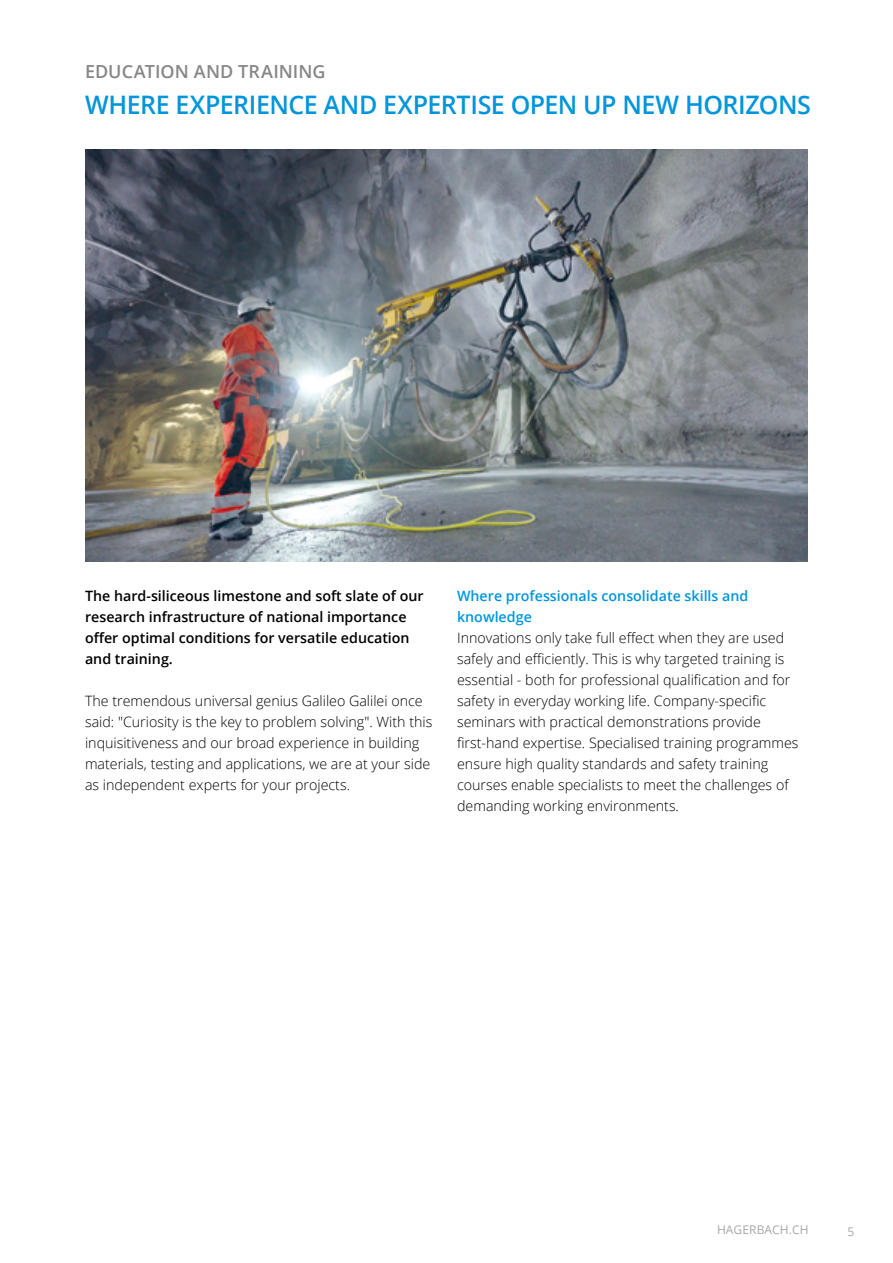
<style>
.page{position:relative;width:893px;height:1263px;background:#fff}
.page>*{position:absolute;margin:0;border:0;box-sizing:border-box;transform-origin:0 0}
.t1{font:600 25.5px "Open Sans";letter-spacing:-.02em;color:#0095db}
.t2{font:600 18px "Open Sans";color:#878787}
.t3{font:300 14.25px/21px "Open Sans";color:#000}
.t4{font:600 14.25px/21px "Open Sans";color:#000}
.t5{font:600 14.25px/21px "Open Sans";color:#0095db}
.t6{font:12px "Open Sans";letter-spacing:.005em;color:#a8a8a7}
</style>
<div class="page">
<img style="left:85px;top:149px;width:723px;height:413px">
<p class="t2" style="left:85px;top:59px;width:242px">EDUCATION AND TRAINING</p>
<h1 class="t1" style="left:85px;top:87px;width:727px">WHERE EXPERIENCE AND EXPERTISE OPEN UP NEW HORIZONS</h1>
<p class="t4" style="left:85px;top:585px;width:340px">The hard-siliceous limestone and soft slate of our research infrastructure of national importance offer optimal conditions for versatile education and training.</p>
<p class="t3" style="left:85px;top:690px;width:349px">The tremendous universal genius Galileo Galilei once said: "Curiosity is the key to problem solving". With this inquisitiveness and our broad experience in building materials, testing and applications, we are at your side as independent experts for your projects.</p>
<p class="t5" style="left:457px;top:585px;width:293px">Where professionals consolidate skills and knowledge</p>
<p class="t3" style="left:457px;top:627px;width:343px">Innovations only take full effect when they are used safely and efficiently. This is why targeted training is essential - both for professional qualification and for safety in everyday working life. Company-specific seminars with practical demonstrations provide first-hand expertise. Specialised training programmes ensure high quality standards and safety training courses enable specialists to meet the challenges of demanding working environments.</p>
<p class="t6" style="left:717px;top:1222px;width:93px">HAGERBACH.CH</p>
<p class="t6" style="left:848px;top:1223px;width:8px">5</p>
</div>
